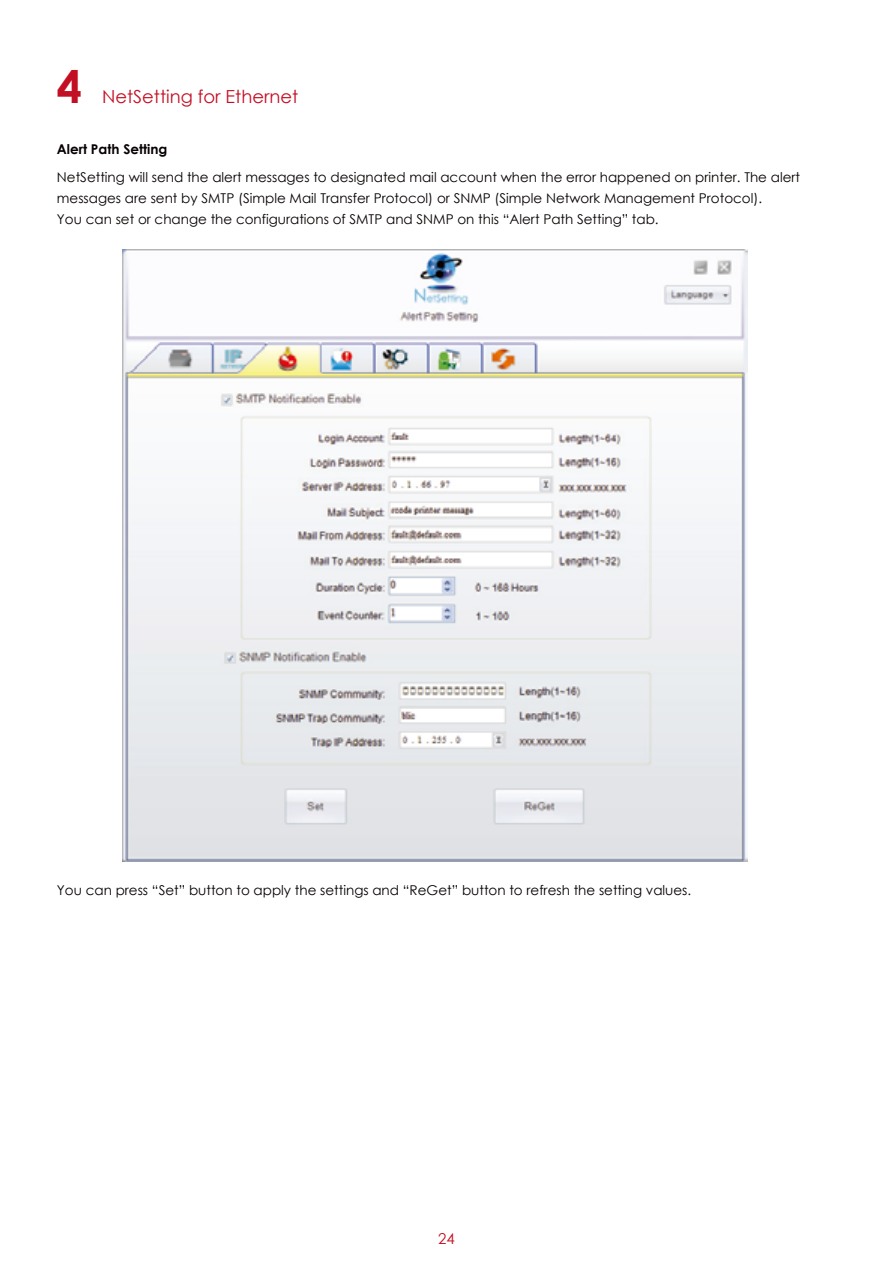
<style>
.page{position:relative;width:893px;height:1263px;background:#fff}
.page>*{position:absolute;margin:0;border:0;box-sizing:border-box;transform-origin:0 0}
.t1{font:700 45px "Century Gothic";color:#c30f23}
.t2{font:18px "Century Gothic";color:#c30f23}
.t3{font:15px "Century Gothic";color:#c50e23}
.t4{font:13.5px/21px "Century Gothic";color:#070000}
.t5{font:700 13.5px "Century Gothic";color:#070000}
</style>
<div class="page">
<img style="left:123px;top:250px;width:625px;height:612px">
<h1 class="t1" style="left:57px;top:52px;width:27px">4</h1>
<h2 class="t2" style="left:102px;top:84px;width:198px">NetSetting for Ethernet</h2>
<p class="t5" style="left:57px;top:139px;width:112px">Alert Path Setting</p>
<p class="t4" style="left:57px;top:167px;width:745px">NetSetting will send the alert messages to designated mail account when the error happened on printer. The alert messages are sent by SMTP (Simple Mail Transfer Protocol) or SNMP (Simple Network Management Protocol).<br>You can set or change the configurations of SMTP and SNMP on this “Alert Path Setting” tab.</p>
<p class="t4" style="left:57px;top:879px;width:636px">You can press “Set” button to apply the settings and “ReGet” button to refresh the setting values.</p>
<p class="t3" style="left:438px;top:1228px;width:18px">24</p>
</div>
